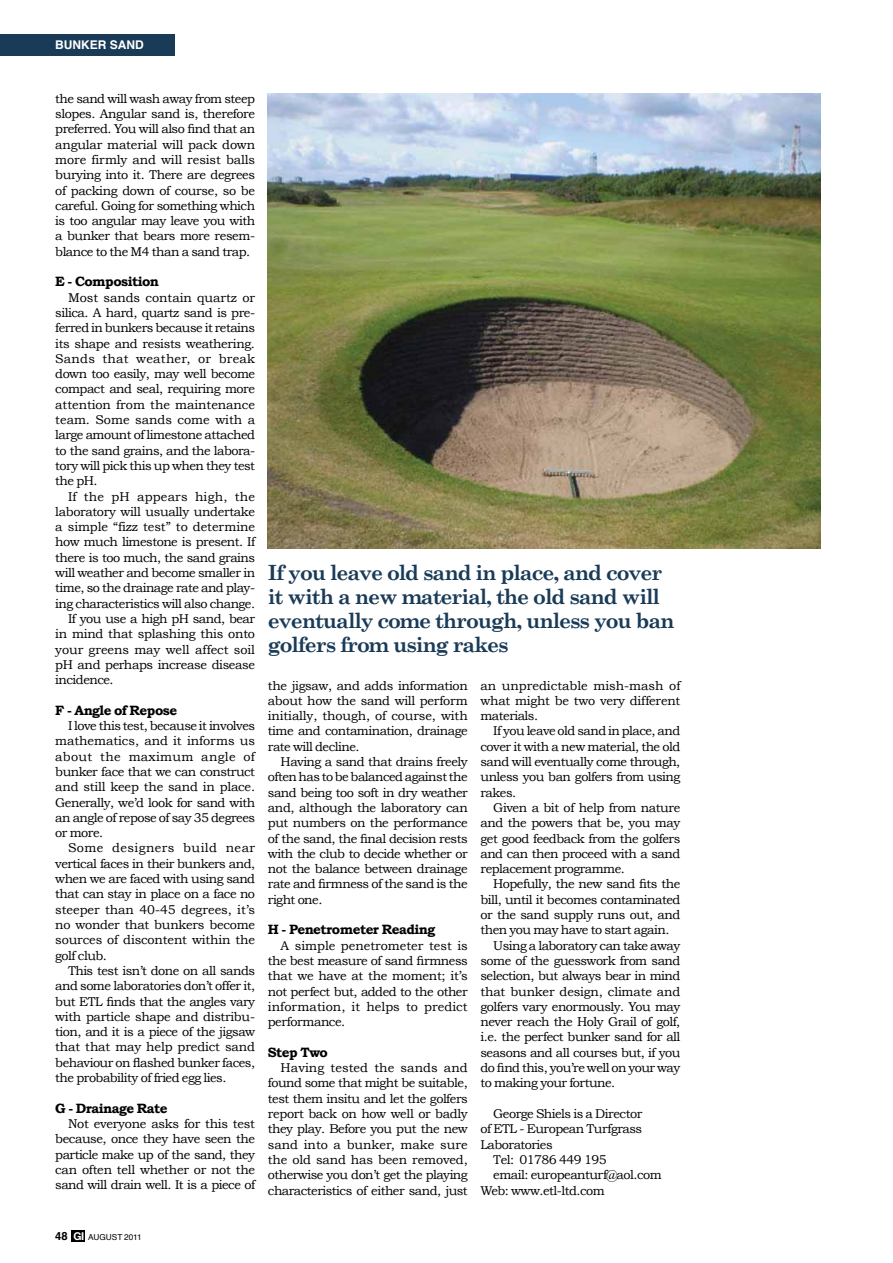
<style>
.page{position:relative;width:893px;height:1263px;background:#fff}
.page>*{position:absolute;margin:0;border:0;box-sizing:border-box;transform-origin:0 0}
.t1{font:700 21px/24px "Century Schoolbook";letter-spacing:-.05em;color:#1a3b58}
.t2{font:700 13.5px "Bookman Old Style";letter-spacing:-.04em;color:#000}
.t3{font:12.75px/15.3px "Bookman Old Style";letter-spacing:-.04em;color:#000;text-align:justify}
.t4{font:12.75px "Bookman Old Style";letter-spacing:-.01em;color:#000}
.t5{font:12.75px "Bookman Old Style";letter-spacing:-.02em;color:#000}
.t6{font:12.75px "Bookman Old Style";letter-spacing:-.005em;color:#000}
.t7{font:12.75px "Bookman Old Style";letter-spacing:-.015em;color:#000}
.t8{font:12.75px "Bookman Old Style";letter-spacing:.015em;color:#000}
.t9{font:700 12px "Helvetica";color:#fff}
.t10{font:8.25px "Helvetica";color:#000}
.s1{font-weight:700;font-size:11.25px}
.s2{font-family:"Helvetica Neue";font-weight:700;font-size:10.8px;color:#fff}
</style>
<div class="page">
<div style="left:71px;top:1230px;width:14px;height:11px;background:#000"></div>
<div style="left:0;top:34px;width:174px;height:21px;background:#1a3b58"></div>
<img style="left:268px;top:94px;width:553px;height:455px">
<p class="t9" style="left:55px;top:35px;width:27px">BUNKER</p>
<p class="t9" style="left:110px;top:35px;width:35px">SAND</p>
<p class="t3" style="left:55px;top:91px;width:201px">the sand will wash away from steep slopes. Angular sand is, therefore preferred. You will also find that an angular material will pack down more firmly and will resist balls burying into it. There are degrees of packing down of course, so be careful. Going for something which is too angular may leave you with a bunker that bears more resem&shy;blance to the M4 than a sand trap.</p>
<p class="t2" style="left:55px;top:274px;width:105px">E - Composition</p>
<p class="t3" style="left:55px;top:290px;width:201px;text-indent:13px">Most sands contain quartz or silica. A hard, quartz sand is pre&shy;ferred in bunkers because it retains its shape and resists weathering.<br>Sands that weather, or break down too easily, may well become compact and seal, requiring more attention from the maintenance team. Some sands come with a large amount of limestone attached to the sand grains, and the labora&shy;tory will pick this up when they test the pH.</p>
<p class="t8" style="left:68px;top:489px;width:188px">If the pH appears high, the</p>
<p class="t3" style="left:55px;top:504px;width:201px">laboratory will usually undertake</p>
<p class="t4" style="left:55px;top:519px;width:201px">a simple “fizz test” to determine</p>
<p class="t3" style="left:55px;top:534px;width:201px">how much limestone is present. If</p>
<p class="t3" style="left:55px;top:550px;width:201px">there is too much, the sand grains</p>
<p class="t3" style="left:55px;top:565px;width:201px">will weather and become smaller in</p>
<p class="t3" style="left:55px;top:580px;width:201px">time, so the drainage rate and play-</p>
<p class="t3" style="left:55px;top:596px;width:201px">ing characteristics will also change.</p>
<p class="t3" style="left:68px;top:611px;width:189px">If you use a high pH sand, bear</p>
<p class="t5" style="left:55px;top:627px;width:201px">in mind that splashing this onto</p>
<p class="t6" style="left:55px;top:642px;width:201px">your greens may well affect soil</p>
<p class="t3" style="left:55px;top:657px;width:201px">pH and perhaps increase disease</p>
<p class="t3" style="left:55px;top:672px;width:60px">incidence.</p>
<p class="t2" style="left:55px;top:702px;width:123px">F - Angle of Repose</p>
<p class="t3" style="left:55px;top:718px;width:201px;text-indent:13px">I love this test, because it involves mathematics, and it informs us about the maximum angle of bunker face that we can construct and still keep the sand in place.<br>Generally, we’d look for sand with an angle of repose of say 35 degrees or more.</p>
<p class="t3" style="left:55px;top:840px;width:201px;text-indent:13px">Some designers build near vertical faces in their bunkers and, when we are faced with using sand that can stay in place on a face no steeper than 40-45 degrees, it’s no wonder that bunkers become sources of discontent within the golf club.</p>
<p class="t3" style="left:55px;top:963px;width:201px;text-indent:13px">This test isn’t done on all sands and some laboratories don’t offer it, but ETL finds that the angles vary with particle shape and distribu&shy;tion, and it is a piece of the jigsaw that that may help predict sand behaviour on flashed bunker faces, the probability of fried egg lies.</p>
<p class="t2" style="left:55px;top:1100px;width:114px">G - Drainage Rate</p>
<p class="t3" style="left:55px;top:1116px;width:201px;text-indent:13px">Not everyone asks for this test because, once they have seen the particle make up of the sand, they can often tell whether or not the sand will drain well. It is a piece of</p>
<h1 class="t1" style="left:268px;top:560px;width:408px">If you leave old sand in place, and cover it with a new material, the old sand will eventually come through, unless you ban golfers from using rakes</h1>
<p class="t3" style="left:268px;top:677px;width:201px">the jigsaw, and adds information about how the sand will perform initially, though, of course, with time and contamination, drainage rate will decline.</p>
<p class="t3" style="left:268px;top:754px;width:201px;text-indent:13px">Having a sand that drains freely often has to be balanced against the sand being too soft in dry weather and, although the laboratory can put numbers on the performance of the sand, the final decision rests with the club to decide whether or not the balance between drainage rate and firmness of the sand is the right one.</p>
<p class="t2" style="left:268px;top:922px;width:169px">H - Penetrometer Reading</p>
<p class="t3" style="left:268px;top:938px;width:201px;text-indent:13px">A simple penetrometer test is the best measure of sand firmness that we have at the moment; it’s not perfect but, added to the other information, it helps to predict performance.</p>
<p class="t2" style="left:268px;top:1044px;width:62px">Step Two</p>
<p class="t3" style="left:268px;top:1060px;width:201px;text-indent:13px">Having tested the sands and found some that might be suitable, test them insitu and let the golfers report back on how well or badly they play. Before you put the new sand into a bunker, make sure the old sand has been removed, otherwise you don’t get the playing characteristics of either sand, just</p>
<p class="t3" style="left:480px;top:677px;width:201px">an unpredictable mish-mash of what might be two very different materials.</p>
<p class="t3" style="left:480px;top:723px;width:201px;text-indent:13px">If you leave old sand in place, and cover it with a new material, the old sand will eventually come through, unless you ban golfers from using rakes.</p>
<p class="t3" style="left:480px;top:800px;width:201px;text-indent:13px">Given a bit of help from nature and the powers that be, you may get good feedback from the golfers and can then proceed with a sand replacement programme.</p>
<p class="t3" style="left:493px;top:876px;width:189px">Hopefully, the new sand fits the</p>
<p class="t3" style="left:480px;top:892px;width:201px">bill, until it becomes contaminated</p>
<p class="t3" style="left:480px;top:907px;width:201px">or the sand supply runs out, and</p>
<p class="t3" style="left:480px;top:922px;width:190px">then you may have to start again.</p>
<p class="t3" style="left:493px;top:938px;width:189px">Using a laboratory can take away</p>
<p class="t3" style="left:480px;top:953px;width:201px">some of the guesswork from sand</p>
<p class="t3" style="left:480px;top:968px;width:201px">selection, but always bear in mind</p>
<p class="t7" style="left:480px;top:984px;width:201px">that bunker design, climate and</p>
<p class="t3" style="left:480px;top:999px;width:201px">golfers vary enormously. You may</p>
<p class="t3" style="left:480px;top:1014px;width:201px">never reach the Holy Grail of golf,</p>
<p class="t3" style="left:480px;top:1029px;width:201px">i.e. the perfect bunker sand for all</p>
<p class="t3" style="left:480px;top:1045px;width:201px">seasons and all courses but, if you</p>
<p class="t3" style="left:480px;top:1060px;width:201px">do find this, you’re well on your way</p>
<p class="t3" style="left:480px;top:1075px;width:136px">to making your fortune.</p>
<p class="t3" style="left:493px;top:1106px;width:151px">George Shiels is a Director</p>
<p class="t3" style="left:480px;top:1121px;width:163px">of ETL - European Turfgrass</p>
<p class="t3" style="left:480px;top:1136px;width:74px">Laboratories</p>
<p class="t3" style="left:493px;top:1152px;width:115px">Tel: 01786 449 195</p>
<p class="t3" style="left:493px;top:1167px;width:170px">email: europeanturf@aol.com</p>
<p class="t3" style="left:480px;top:1182px;width:126px">Web: www.etl-ltd.com</p>
<p class="t10" style="left:55px;top:1231px;width:88px"><span class="s1">48</span> <span class="s2">GI</span> AUGUST 2011</p>
</div>
